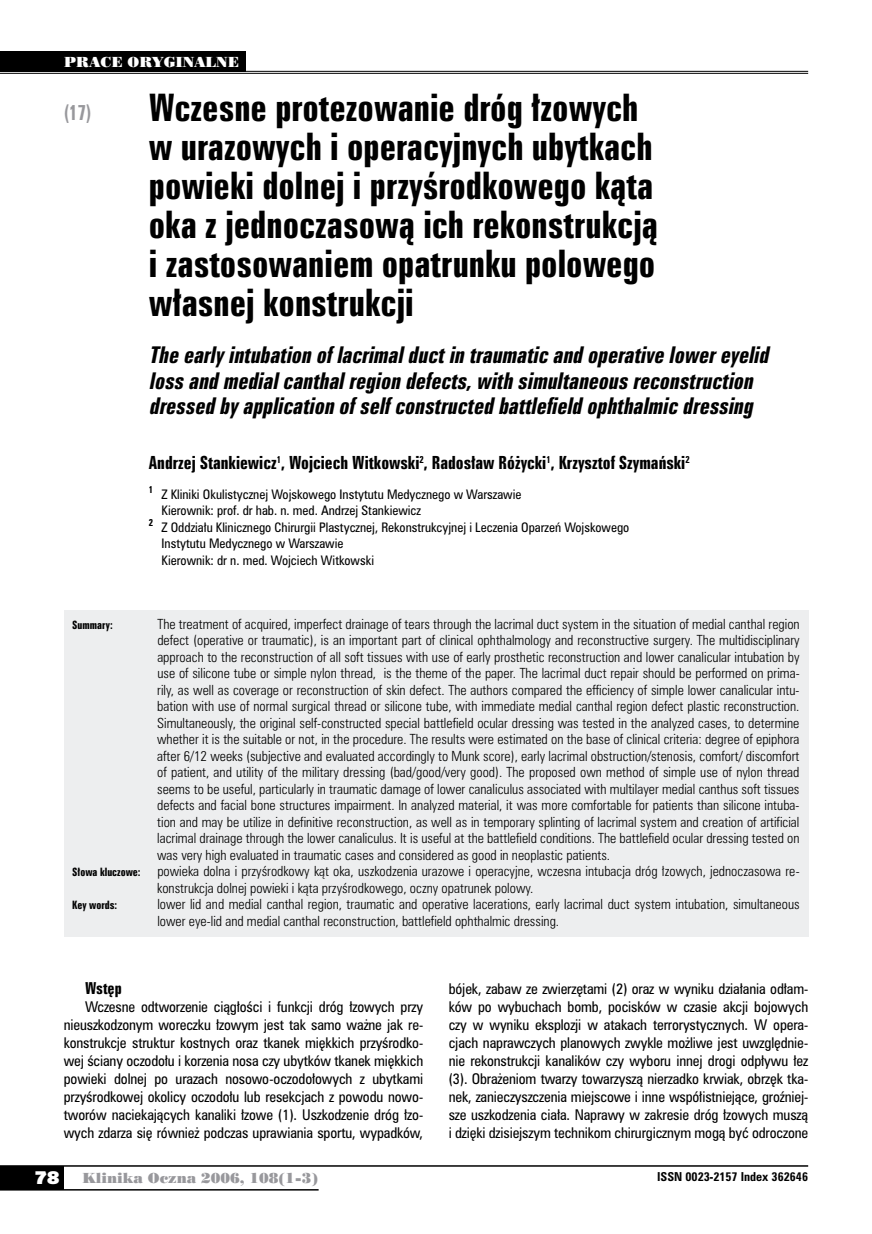
<style>
.page{position:relative;width:872px;height:1234px;background:#fff}
.page>*{position:absolute;margin:0;border:0;box-sizing:border-box;transform-origin:0 0}
.t1{font:34.5px/39px "Zurich Bd X Cn PL";color:#000}
.t2{font:italic 21px/25.5px "Zurich Bd X Cn PL";color:#000}
.t3{font:19.5px "Zurich Bd X Cn PL";color:#98989c;scale:.9 1}
.t4{font:18px "Humanst 531 U Blk PL";color:#fff}
.t5{font:16.5px "Zurich Bd X Cn PL";color:#000}
.t6{font:15px "Zurich Bd X Cn PL";color:#000}
.t7{font:13.5px/18px "Zurich Cn PL";letter-spacing:-.01em;color:#000;text-align:justify}
.t8{font:13.5px "Poster Bodoni PL";color:#98989c}
.t9{font:13.5px "Poster Bodoni PL";color:#fff}
.t10{font:12.75px/16.5px "Zurich Lt Cn PL";color:#000}
.t11{font:12px/16.5px "Zurich Cn PL";color:#000}
.t12{font:700 11.25px "Zurich Cn PL";color:#000}
.t13{font:10.5px "Zurich Bd X Cn PL";color:#000}
.t14{font:9px "Zurich Bd X Cn PL";color:#000}
</style>
<div class="page">
<div style="left:0;top:1165px;width:64px;height:24px;background:#000"></div>
<hr style="left:0;top:1164px;width:808px;height:2px;background:#000">
<hr style="left:0;top:1188px;width:319px;height:2px;background:#000">
<div style="left:64px;top:610px;width:744px;height:325px;background:#edeeef"></div>
<hr style="left:0;top:71px;width:808px;height:1px;background:#000">
<hr style="left:0;top:73px;width:808px;height:1px;background:#000">
<div style="left:0;top:51px;width:246px;height:21px;background:#000"></div>
<p class="t9" style="left:64px;top:53px;width:176px">PRACE ORYGINALNE</p>
<h3 class="t3" style="left:64px;top:100px;width:32px">(17)</h3>
<h1 class="t1" style="left:149px;top:88px;width:510px">Wczesne protezowanie dróg łzowych w urazowych i operacyjnych ubytkach powieki dolnej i przyśrodkowego kąta oka z jednoczasową ich rekonstrukcją i zastosowaniem opatrunku polowego własnej konstrukcji</h1>
<h2 class="t2" style="left:149px;top:342px;width:626px">The earlyintubation oflacrimalductin traumaticandoperative lowereyelid lossandmedialcanthalregion defects,with simultaneousreconstruction dressedbyapplication ofselfconstructedbattlefieldophthalmicdressing</h2>
<p class="t5" style="left:149px;top:452px;width:542px">Andrzej Stankiewicz<sup>1</sup>, Wojciech Witkowski<sup>2</sup>, Radosław Różycki<sup>1</sup>, Krzysztof Szymański<sup>2</sup></p>
<p class="t14" style="left:149px;top:483px;width:6px">1</p>
<p class="t11" style="left:162px;top:485px;width:361px">Z Kliniki Okulistycznej Wojskowego Instytutu Medycznego w Warszawie<br>Kierownik: prof. dr hab. n. med. Andrzej Stankiewicz</p>
<p class="t14" style="left:149px;top:516px;width:6px">2</p>
<p class="t11" style="left:162px;top:518px;width:469px">Z Oddziału Klinicznego Chirurgii Plastycznej, Rekonstrukcyjnej i Leczenia Oparzeń Wojskowego<br>Instytutu Medycznego w Warszawie<br>Kierownik: dr n. med. Wojciech Witkowski</p>
<p class="t13" style="left:72px;top:617px;width:42px">Summary:</p>
<p class="t10" style="left:157px;top:615px;width:644px;text-align:justify">The treatment of acquired, imperfect drainage of tears through the lacrimal duct system in the situation of medial canthal region defect (operative or traumatic), is an important part of clinical ophthalmology and reconstructive surgery. The multidisciplinary approach to the reconstruction of all soft tissues with use of early prosthetic reconstruction and lower canalicular intubation by use of silicone tube or simple nylon thread, is the theme of the paper. The lacrimal duct repair should be performed on prima&shy;rily, as well as coverage or reconstruction of skin defect. The authors compared the efficiency of simple lower canalicular intu&shy;bation with use of normal surgical thread or silicone tube, with immediate medial canthal region defect plastic reconstruction.<br>Simultaneously, the original self-constructed special battlefield ocular dressing was tested in the analyzed cases, to determine whether it is the suitable or not, in the procedure. The results were estimated on the base of clinical criteria: degree of epiphora after 6/12 weeks (subjective and evaluated accordingly to Munk score), early lacrimal obstruction/stenosis, comfort/ discomfort of patient, and utility of the military dressing (bad/good/very good). The proposed own method of simple use of nylon thread seems to be useful, particularly in traumatic damage of lower canaliculus associated with multilayer medial canthus soft tissues defects and facial bone structures impairment. In analyzed material, it was more comfortable for patients than silicone intuba&shy;tion and may be utilize in definitive reconstruction, as well as in temporary splinting of lacrimal system and creation of artificial lacrimal drainage through the lower canaliculus. It is useful at the battlefield conditions. The battlefield ocular dressing tested on was very high evaluated in traumatic cases and considered as good in neoplastic patients.</p>
<p class="t13" style="left:72px;top:865px;width:70px">Słowa kluczowe:</p>
<p class="t10" style="left:157px;top:862px;width:644px">powieka dolna i przyśrodkowy kąt oka, uszkodzenia urazowe i operacyjne, wczesna intubacja dróg łzowych, jednoczasowa re&shy;konstrukcja dolnej powieki i kąta przyśrodkowego, oczny opatrunek polowy.</p>
<p class="t13" style="left:72px;top:898px;width:46px">Key words:</p>
<p class="t10" style="left:157px;top:895px;width:644px">lower lid and medial canthal region, traumatic and operative lacerations, early lacrimal duct system intubation, simultaneous lower eye-lid and medial canthal reconstruction, battlefield ophthalmic dressing.</p>
<p class="t6" style="left:85px;top:978px;width:38px">Wstęp</p>
<p class="t7" style="left:64px;top:997px;width:361px;text-indent:21px">Wczesne odtworzenie ciągłości i funkcji dróg łzowych przy nieuszkodzonym woreczku łzowym jest tak samo ważne jak re&shy;konstrukcje struktur kostnych oraz tkanek miękkich przyśrodko&shy;wej ściany oczodołu i korzenia nosa czy ubytków tkanek miękkich powieki dolnej po urazach nosowo-oczodołowych z ubytkami przyśrodkowej okolicy oczodołu lub resekcjach z powodu nowo&shy;tworów naciekających kanaliki łzowe (1). Uszkodzenie dróg łzo&shy;wych zdarza się również podczas uprawiania sportu, wypadków,</p>
<p class="t7" style="left:449px;top:979px;width:361px">bójek, zabaw ze zwierzętami (2) oraz w wyniku działania odłam&shy;ków po wybuchach bomb, pocisków w czasie akcji bojowych czy w wyniku eksplozji w atakach terrorystycznych. W opera&shy;cjach naprawczych planowych zwykle możliwe jest uwzględnie&shy;nie rekonstrukcji kanalików czy wyboru innej drogi odpływu łez (3). Obrażeniom twarzy towarzyszą nierzadko krwiak, obrzęk tka&shy;nek, zanieczyszczenia miejscowe i inne współistniejące, groźniej&shy;sze uszkodzenia ciała. Naprawy w zakresie dróg łzowych muszą i dzięki dzisiejszym technikom chirurgicznym mogą być odroczone</p>
<h3 class="t4" style="left:35px;top:1165px;width:26px">78</h3>
<p class="t8" style="left:83px;top:1168px;width:237px">Klinika Oczna 2006, 108(1-3)</p>
<p class="t12" style="left:657px;top:1168px;width:152px">ISSN 0023-2157 Index 362646</p>
</div>
